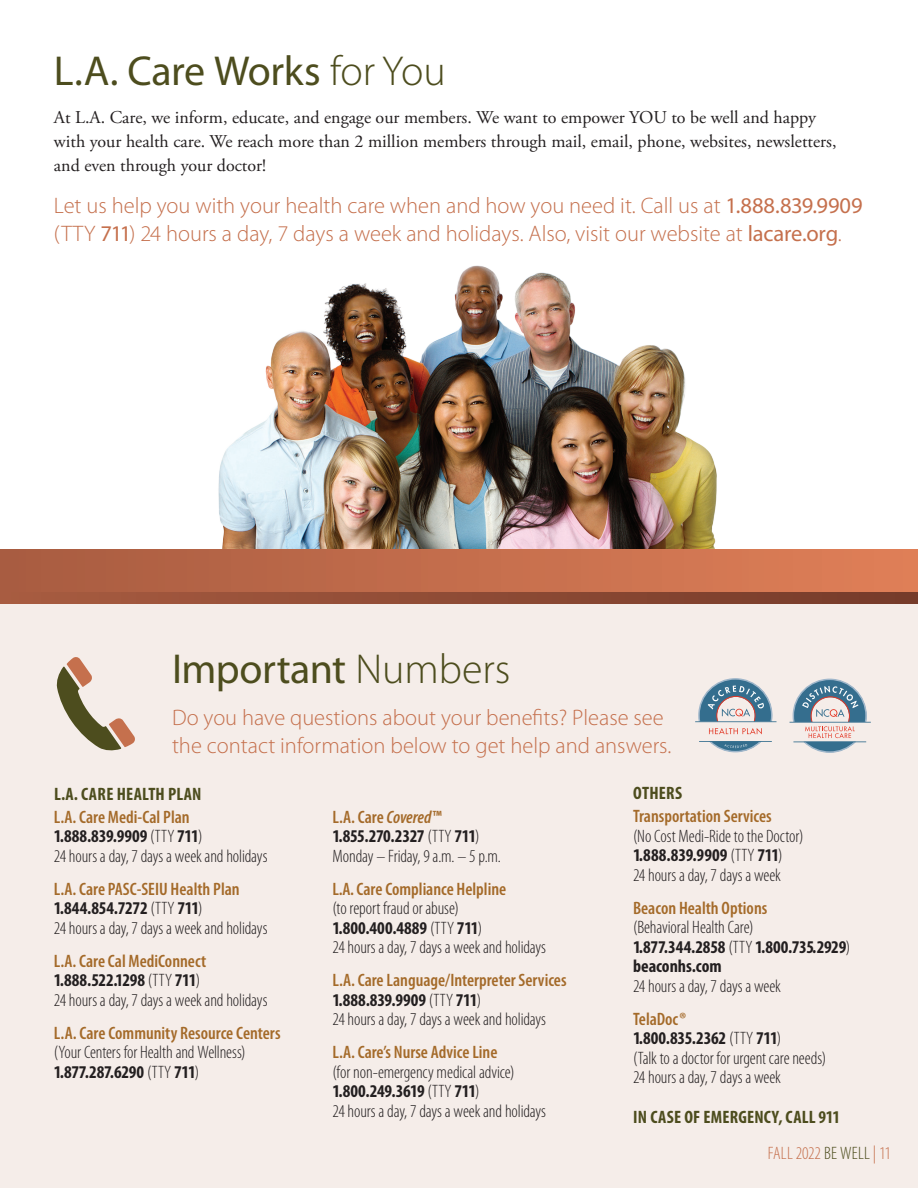
<style>
.page{position:relative;width:918px;height:1188px;background:#fff}
.page>*{position:absolute;margin:0;border:0;box-sizing:border-box;transform-origin:0 0}
.t1{font:42px "Myriad Pro";letter-spacing:-.01em;color:#4d4d1e}
.t2{font:300 22.5px/28.5px "Myriad Pro";color:#c5704d}
.t3{font:300 condensed 18px/19.5px "Myriad Pro";letter-spacing:-.005em;color:#231f20}
.t4{font:18px/24px "Adobe Garamond Pro";color:#231f20}
.t5{font:700 condensed 18px "Myriad Pro";letter-spacing:.01em;color:#4d4d1e}
.t6{font:300 condensed 18px "Myriad Pro";letter-spacing:.01em;color:#c5704d}
.s1{font-weight:300}
.s2{font-weight:400}
.s3{font-weight:600;color:#a46a29}
.s4{font-weight:700}
.s5{font-weight:600;font-style:italic;color:#a46a29}
.s6{color:#4d4d1e}
</style>
<div class="page">
<img style="left:218px;top:265px;width:499px;height:284px">
<div style="left:0;top:594px;width:918px;height:594px;background:#f5ede9"></div>
<svg style="left:56px;top:657px;width:79px;height:94px"></svg>
<svg style="left:709px;top:728px;width:53px;height:6px"></svg>
<hr style="left:699px;top:741px;width:73px;height:1px;background:#346e8e">
<hr style="left:695px;top:721px;width:81px;height:1px;background:#346e8e">
<svg style="left:698px;top:678px;width:74px;height:43px"></svg>
<svg style="left:709px;top:741px;width:53px;height:11px"></svg>
<hr style="left:789px;top:722px;width:82px;height:1px;background:#356e8e">
<svg style="left:793px;top:679px;width:74px;height:74px"></svg>
<div style="left:0;top:549px;width:918px;height:44px;background:linear-gradient(to right,#a75b40,#e07f58)"></div>
<svg style="left:0;top:593px;width:918px;height:10px;background:#8e4b35"></svg>
<h2 class="t1" style="left:54px;top:45px;width:393px">L.A. Care Works <span class="s1">for You</span></h2>
<p class="t4" style="left:54px;top:106px;width:784px">At L.A. Care, we inform, educate, and engage our members. We want to empower YOU to be well and happy with your health care. We reach more than 2 million members through mail, email, phone, websites, newsletters, and even through your doctor!</p>
<p class="t2" style="left:54px;top:192px;width:810px">Let us help you with your health care when and how you need it. Call us at <span class="s2">1.888.839.9909 </span>(TTY <span class="s2">711</span>) 24 hours a day, 7 days a week and holidays. Also, visit our website at <span class="s2">lacare.org</span>.</p>
<h2 class="t1" style="left:172px;top:642px;width:340px">Important <span class="s1">Numbers</span></h2>
<p class="t2" style="left:172px;top:703px;width:501px">Do you have questions about your benefits? Please see the contact information below to get help and answers.</p>
<h3 class="t5" style="left:54px;top:783px;width:149px">L.A. CARE HEALTH PLAN</h3>
<p class="t3" style="left:54px;top:807px;width:215px"><span class="s3">L.A. Care Medi-Cal Plan<br></span><span class="s4">1.888.839.9909</span> (TTY <span class="s4">711</span>)<br>24 hours a day, 7 days a week and holidays</p>
<p class="t3" style="left:54px;top:879px;width:215px"><span class="s3">L.A. Care PASC-SEIU Health Plan<br></span><span class="s4">1.844.854.7272</span> (TTY <span class="s4">711</span>)<br>24 hours a day, 7 days a week and holidays</p>
<p class="t3" style="left:54px;top:951px;width:215px"><span class="s3">L.A. Care Cal MediConnect<br></span><span class="s4">1.888.522.1298</span> (TTY <span class="s4">711</span>)<br>24 hours a day, 7 days a week and holidays</p>
<p class="t3" style="left:54px;top:1023px;width:228px"><span class="s3">L.A. Care Community Resource Centers </span>(Your Centers for Health and Wellness)<br><span class="s4">1.877.287.6290</span> (TTY <span class="s4">711</span>)</p>
<h3 class="t5" style="left:633px;top:782px;width:50px">OTHERS</h3>
<p class="t3" style="left:633px;top:807px;width:172px"><span class="s3">Transportation Services<br></span>(No Cost Medi-Ride to the Doctor)<br><span class="s4">1.888.839.9909</span> (TTY <span class="s4">711</span>)<br>24 hours a day, 7 days a week</p>
<p class="t3" style="left:633px;top:898px;width:219px"><span class="s3">Beacon Health Options<br></span>(Behavioral Health Care)<br><span class="s4">1.877.344.2858</span> (TTY <span class="s4">1.800.735.2929</span>) <span class="s4">beaconhs.com<br></span>24 hours a day, 7 days a week</p>
<p class="t3" style="left:633px;top:1009px;width:195px"><span class="s3">TelaDoc®<br></span><span class="s4">1.800.835.2362</span> (TTY <span class="s4">711</span>)<br>(Talk to a doctor for urgent care needs)<br>24 hours a day, 7 days a week</p>
<p class="t5" style="left:633px;top:1105px;width:208px">IN CASE OF EMERGENCY, CALL 911</p>
<p class="t3" style="left:333px;top:807px;width:170px"><span class="s3">L.A. Care</span> <span class="s5">Covered</span><span class="s3">™<br></span><span class="s4">1.855.270.2327</span> (TTY <span class="s4">711</span>)<br>Monday – Friday, 9 a.m. – 5 p.m.</p>
<p class="t3" style="left:333px;top:879px;width:215px"><span class="s3">L.A. Care Compliance Helpline<br></span>(to report fraud or abuse)<br><span class="s4">1.800.400.4889</span> (TTY <span class="s4">711</span>)<br>24 hours a day, 7 days a week and holidays</p>
<p class="t3" style="left:333px;top:971px;width:235px"><span class="s3">L.A. Care Language/Interpreter Services<br></span><span class="s4">1.888.839.9909</span> (TTY <span class="s4">711</span>)<br>24 hours a day, 7 days a week and holidays</p>
<p class="t3" style="left:333px;top:1043px;width:215px"><span class="s3">L.A. Care’s Nurse Advice Line<br></span>(for non-emergency medical advice)<br><span class="s4">1.800.249.3619</span> (TTY <span class="s4">711</span>)<br>24 hours a day, 7 days a week and holidays</p>
<p class="t6" style="left:768px;top:1144px;width:125px">FALL 2022<span class="s6">BE WELL</span> | 11</p>
</div>
